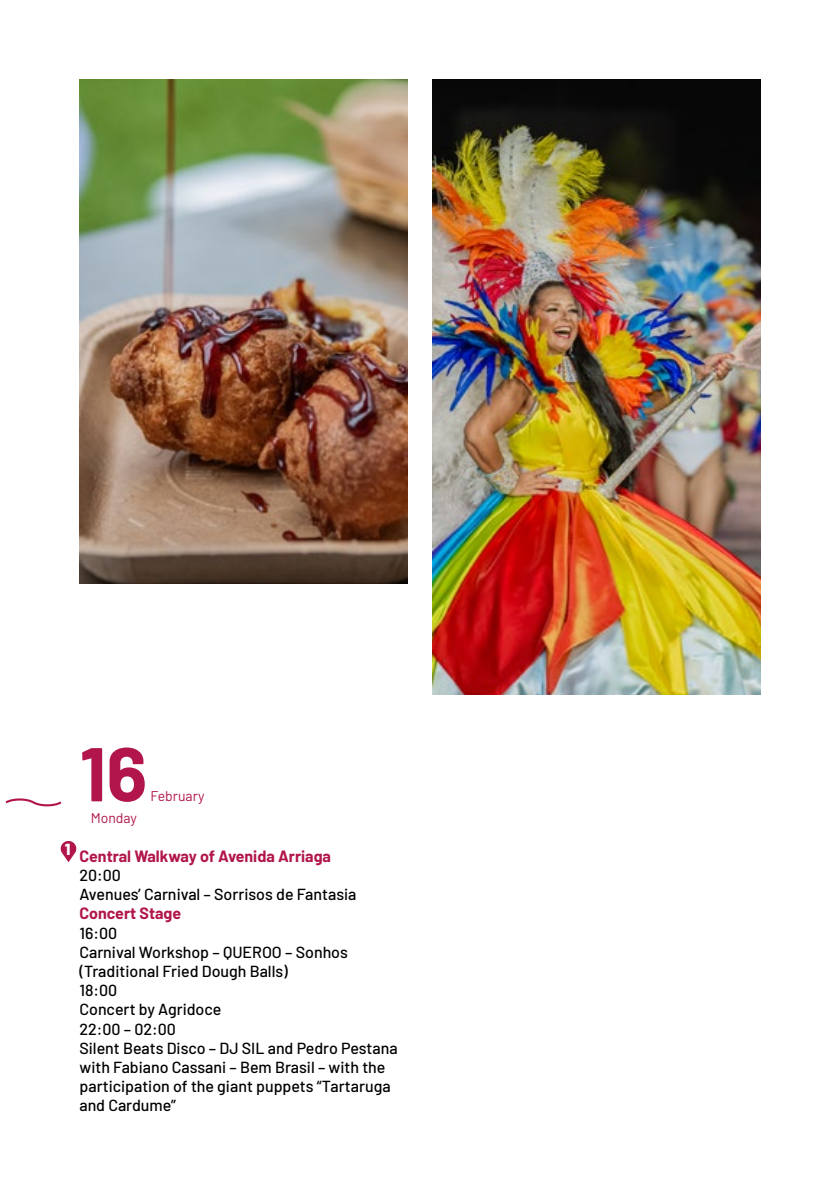
<style>
.page{position:relative;width:840px;height:1191px;background:#fff}
.page>*{position:absolute;margin:0;border:0;box-sizing:border-box;transform-origin:0 0}
.t1{font:700 76px "Barlow";color:#b1154b}
.t2{font:500 16px/19.2px "Barlow";color:#000}
.t3{font:700 16px "Barlow";color:#b1154b}
.t4{font:800 16px "Barlow";color:#fff}
.t5{font:14px "Barlow";color:#b1154b}
</style>
<div class="page">
<img style="left:432px;top:79px;width:328px;height:615px">
<img style="left:79px;top:79px;width:329px;height:504px">
<svg style="left:5px;top:798px;width:57px;height:9px"></svg>
<svg style="left:60px;top:841px;width:17px;height:21px"></svg>
<p class="t4" style="left:65px;top:837px;width:7px">1</p>
<h1 class="t1" style="left:79px;top:717px;width:69px">16</h1>
<p class="t5" style="left:150px;top:786px;width:56px">February</p>
<p class="t5" style="left:91px;top:808px;width:48px">Monday</p>
<p class="t3" style="left:79px;top:844px;width:253px">Central Walkway of Avenida Arriaga</p>
<p class="t2" style="left:79px;top:864px;width:278px">20:00<br>Avenues’ Carnival – Sorrisos de Fantasia</p>
<p class="t3" style="left:79px;top:901px;width:103px">Concert Stage</p>
<p class="t2" style="left:79px;top:922px;width:319px">16:00<br>Carnival Workshop – QUEROO – Sonhos (Traditional Fried Dough Balls)<br>18:00<br>Concert by Agridoce<br>22:00 – 02:00<br>Silent Beats Disco – DJ SIL and Pedro Pestana with Fabiano Cassani – Bem Brasil – with the participation of the giant puppets “Tartaruga and Cardume”</p>
</div>
